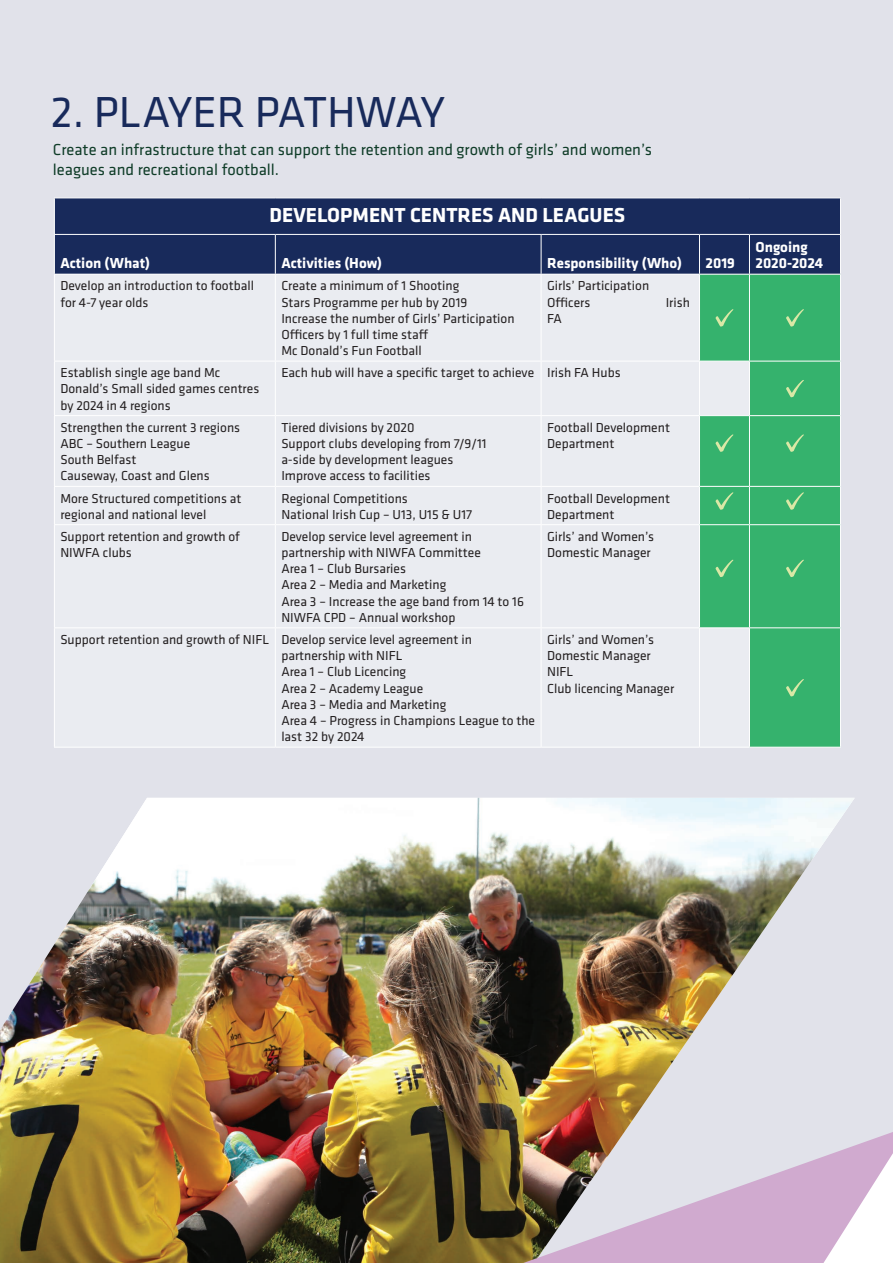
<style>
.page{position:relative;width:893px;height:1263px;background:#e1e2ea}
.page>*{position:absolute;margin:0;border:0;box-sizing:border-box;transform-origin:0 0}
.t1{font:45px "Klavika";color:#182a5b}
.t2{font:700 21px "Klavika";color:#fff}
.t3{font:16.5px/19.5px "Klavika";color:#103d29}
.t4{font:700 15px "Klavika";color:#fff}
.t5{font:13.5px/16.2px "Klavika";color:#231f20}
</style>
<div class="page">
<div style="left:55px;top:199px;width:785px;height:75px;background:#182a5b"></div>
<div style="left:55px;top:275px;width:644px;height:472px;background:#eaecf1"></div>
<svg style="left:700px;top:275px;width:140px;height:456px;background:#4cb97e"></svg>
<hr style="left:54px;top:198px;width:221px;height:1px;background:#fff">
<hr style="left:54px;top:198px;width:1px;height:36px;background:#fff">
<hr style="left:275px;top:198px;width:266px;height:1px;background:#fff">
<hr style="left:541px;top:198px;width:158px;height:1px;background:#fff">
<hr style="left:699px;top:198px;width:50px;height:1px;background:#fff">
<hr style="left:749px;top:198px;width:92px;height:1px;background:#fff">
<hr style="left:840px;top:198px;width:1px;height:36px;background:#fff">
<hr style="left:54px;top:234px;width:221px;height:1px;background:#fff">
<hr style="left:54px;top:235px;width:1px;height:39px;background:#fff">
<hr style="left:275px;top:234px;width:266px;height:1px;background:#fff">
<hr style="left:275px;top:235px;width:1px;height:39px;background:#fff">
<hr style="left:541px;top:234px;width:158px;height:1px;background:#fff">
<hr style="left:541px;top:235px;width:1px;height:39px;background:#fff">
<hr style="left:699px;top:234px;width:50px;height:1px;background:#fff">
<hr style="left:699px;top:235px;width:1px;height:39px;background:#fff">
<hr style="left:749px;top:234px;width:92px;height:1px;background:#fff">
<hr style="left:749px;top:235px;width:1px;height:39px;background:#fff">
<hr style="left:840px;top:235px;width:1px;height:39px;background:#fff">
<hr style="left:54px;top:274px;width:221px;height:1px;background:#fff">
<hr style="left:54px;top:275px;width:1px;height:86px;background:#fff">
<hr style="left:275px;top:274px;width:266px;height:1px;background:#fff">
<hr style="left:275px;top:275px;width:1px;height:86px;background:#fff">
<hr style="left:541px;top:274px;width:158px;height:1px;background:#fff">
<hr style="left:541px;top:275px;width:1px;height:86px;background:#fff">
<hr style="left:699px;top:274px;width:50px;height:1px;background:#fff">
<hr style="left:699px;top:275px;width:1px;height:86px;background:#fff">
<hr style="left:749px;top:274px;width:92px;height:1px;background:#fff">
<hr style="left:749px;top:275px;width:1px;height:86px;background:#fff">
<hr style="left:840px;top:275px;width:1px;height:86px;background:#fff">
<hr style="left:54px;top:361px;width:221px;height:1px;background:#fff">
<hr style="left:54px;top:361px;width:1px;height:54px;background:#fff">
<hr style="left:275px;top:361px;width:266px;height:1px;background:#fff">
<hr style="left:275px;top:361px;width:1px;height:54px;background:#fff">
<hr style="left:541px;top:361px;width:158px;height:1px;background:#fff">
<hr style="left:541px;top:361px;width:1px;height:54px;background:#fff">
<hr style="left:749px;top:361px;width:92px;height:1px;background:#fff">
<hr style="left:840px;top:361px;width:1px;height:54px;background:#fff">
<hr style="left:54px;top:415px;width:221px;height:1px;background:#fff">
<hr style="left:54px;top:416px;width:1px;height:70px;background:#fff">
<hr style="left:275px;top:415px;width:266px;height:1px;background:#fff">
<hr style="left:275px;top:416px;width:1px;height:70px;background:#fff">
<hr style="left:541px;top:415px;width:158px;height:1px;background:#fff">
<hr style="left:541px;top:416px;width:1px;height:70px;background:#fff">
<hr style="left:699px;top:416px;width:1px;height:70px;background:#fff">
<hr style="left:749px;top:415px;width:92px;height:1px;background:#fff">
<hr style="left:749px;top:416px;width:1px;height:70px;background:#fff">
<hr style="left:840px;top:416px;width:1px;height:70px;background:#fff">
<hr style="left:54px;top:486px;width:221px;height:1px;background:#fff">
<hr style="left:54px;top:487px;width:1px;height:37px;background:#fff">
<hr style="left:275px;top:486px;width:266px;height:1px;background:#fff">
<hr style="left:275px;top:487px;width:1px;height:37px;background:#fff">
<hr style="left:541px;top:486px;width:158px;height:1px;background:#fff">
<hr style="left:541px;top:487px;width:1px;height:37px;background:#fff">
<hr style="left:699px;top:486px;width:50px;height:1px;background:#fff">
<hr style="left:699px;top:487px;width:1px;height:37px;background:#fff">
<hr style="left:749px;top:486px;width:92px;height:1px;background:#fff">
<hr style="left:749px;top:487px;width:1px;height:37px;background:#fff">
<hr style="left:840px;top:487px;width:1px;height:37px;background:#fff">
<hr style="left:54px;top:524px;width:221px;height:1px;background:#fff">
<hr style="left:54px;top:525px;width:1px;height:102px;background:#fff">
<hr style="left:275px;top:524px;width:266px;height:1px;background:#fff">
<hr style="left:275px;top:525px;width:1px;height:102px;background:#fff">
<hr style="left:541px;top:524px;width:158px;height:1px;background:#fff">
<hr style="left:541px;top:525px;width:1px;height:102px;background:#fff">
<hr style="left:699px;top:524px;width:50px;height:1px;background:#fff">
<hr style="left:699px;top:525px;width:1px;height:102px;background:#fff">
<hr style="left:749px;top:524px;width:92px;height:1px;background:#fff">
<hr style="left:749px;top:525px;width:1px;height:102px;background:#fff">
<hr style="left:840px;top:525px;width:1px;height:102px;background:#fff">
<hr style="left:54px;top:627px;width:221px;height:1px;background:#fff">
<hr style="left:54px;top:628px;width:1px;height:119px;background:#fff">
<hr style="left:275px;top:627px;width:266px;height:1px;background:#fff">
<hr style="left:275px;top:628px;width:1px;height:119px;background:#fff">
<hr style="left:541px;top:627px;width:158px;height:1px;background:#fff">
<hr style="left:541px;top:628px;width:1px;height:119px;background:#fff">
<hr style="left:749px;top:627px;width:92px;height:1px;background:#fff">
<hr style="left:840px;top:628px;width:1px;height:119px;background:#fff">
<hr style="left:54px;top:747px;width:221px;height:1px;background:#fff">
<hr style="left:275px;top:747px;width:266px;height:1px;background:#fff">
<hr style="left:699px;top:361px;width:50px;height:1px;background:#fff">
<hr style="left:699px;top:361px;width:1px;height:54px;background:#fff">
<hr style="left:749px;top:361px;width:1px;height:54px;background:#fff">
<hr style="left:699px;top:415px;width:50px;height:1px;background:#fff">
<hr style="left:699px;top:627px;width:50px;height:1px;background:#fff">
<hr style="left:699px;top:628px;width:1px;height:119px;background:#fff">
<hr style="left:749px;top:628px;width:1px;height:119px;background:#fff">
<svg style="left:715px;top:309px;width:19px;height:18px"></svg>
<svg style="left:786px;top:309px;width:18px;height:18px"></svg>
<svg style="left:786px;top:380px;width:18px;height:18px"></svg>
<svg style="left:715px;top:434px;width:19px;height:18px"></svg>
<svg style="left:786px;top:434px;width:18px;height:18px"></svg>
<svg style="left:715px;top:492px;width:19px;height:18px"></svg>
<svg style="left:786px;top:492px;width:18px;height:18px"></svg>
<svg style="left:715px;top:559px;width:19px;height:18px"></svg>
<svg style="left:786px;top:559px;width:18px;height:18px"></svg>
<svg style="left:786px;top:679px;width:18px;height:18px"></svg>
<img style="left:0;top:798px;width:407px;height:465px">
<img style="left:407px;top:731px;width:486px;height:532px">
<svg style="left:823px;top:1153px;width:70px;height:110px;background:#e7d4e6"></svg>
<p class="t1" style="left:51px;top:88px;width:396px">2. PLAYER PATHWAY</p>
<p class="t3" style="left:53px;top:141px;width:601px">Create an infrastructure that can support the retention and growth of girls’ and women’s leagues and recreational football.</p>
<p class="t2" style="left:270px;top:204px;width:357px">DEVELOPMENT CENTRES AND LEAGUES</p>
<p class="t4" style="left:60px;top:255px;width:91px">Action (What)</p>
<p class="t4" style="left:281px;top:255px;width:102px">Activities (How)</p>
<p class="t4" style="left:547px;top:255px;width:136px">Responsibility (Who)</p>
<p class="t4" style="left:705px;top:255px;width:31px">2019</p>
<p class="t5" style="left:60px;top:278px;width:195px">Develop an introduction to football for 4-7 year olds</p>
<p class="t5" style="left:281px;top:278px;width:235px">Create a minimum of 1 Shooting<br>Stars Programme per hub by 2019<br>Increase the number of Girls’ Participation Officers by 1 full time staff</p>
<p class="t5" style="left:281px;top:343px;width:142px">Mc Donald’s Fun Football</p>
<p class="t5" style="left:547px;top:278px;width:104px">Girls’ Participation<br>Officers</p>
<p class="t5" style="left:547px;top:310px;width:16px">FA</p>
<p class="t5" style="left:666px;top:294px;width:26px">Irish</p>
<p class="t5" style="left:60px;top:365px;width:200px">Establish single age band Mc<br>Donald’s Small sided games centres by 2024 in 4 regions</p>
<p class="t5" style="left:281px;top:365px;width:254px">Each hub will have a specific target to achieve</p>
<p class="t5" style="left:547px;top:365px;width:75px">Irish FA Hubs</p>
<p class="t5" style="left:60px;top:419px;width:181px">Strengthen the current 3 regions<br>ABC – Southern League</p>
<p class="t5" style="left:60px;top:452px;width:78px">South Belfast</p>
<p class="t5" style="left:60px;top:468px;width:151px">Causeway, Coast and Glens</p>
<p class="t5" style="left:281px;top:419px;width:135px">Tiered divisions by 2020</p>
<p class="t5" style="left:281px;top:436px;width:207px">Support clubs developing from 7/9/11 a-side by development leagues<br>Improve access to facilities</p>
<p class="t5" style="left:547px;top:419px;width:124px">Football Development<br>Department</p>
<p class="t5" style="left:60px;top:490px;width:183px">More Structured competitions at regional and national level</p>
<p class="t5" style="left:281px;top:490px;width:128px">Regional Competitions</p>
<p class="t5" style="left:281px;top:506px;width:192px">National Irish Cup – U13, U15 &amp; U17</p>
<p class="t5" style="left:60px;top:528px;width:181px">Support retention and growth of<br>NIWFA clubs</p>
<p class="t5" style="left:281px;top:528px;width:201px">Develop service level agreement in partnership with NIWFA Committee</p>
<p class="t5" style="left:281px;top:561px;width:126px">Area 1 – Club Bursaries</p>
<p class="t5" style="left:281px;top:577px;width:167px">Area 2 – Media and Marketing</p>
<p class="t5" style="left:281px;top:593px;width:244px">Area 3 – Increase the age band from 14 to 16<br>NIWFA CPD – Annual workshop</p>
<p class="t5" style="left:60px;top:632px;width:210px">Support retention and growth of NIFL</p>
<p class="t5" style="left:281px;top:632px;width:192px">Develop service level agreement in partnership with NIFL</p>
<p class="t5" style="left:281px;top:664px;width:126px">Area 1 – Club Licencing</p>
<p class="t5" style="left:281px;top:680px;width:255px">Area 2 – Academy League<br>Area 3 – Media and Marketing<br>Area 4 – Progress in Champions League to the last 32 by 2024</p>
<p class="t5" style="left:547px;top:490px;width:124px">Football Development<br>Department</p>
<p class="t5" style="left:547px;top:528px;width:108px">Girls’ and Women’s<br>Domestic Manager</p>
<p class="t5" style="left:547px;top:632px;width:108px">Girls’ and Women’s<br>Domestic Manager</p>
<p class="t5" style="left:547px;top:664px;width:28px">NIFL</p>
<p class="t5" style="left:547px;top:680px;width:129px">Club licencing Manager</p>
<p class="t4" style="left:755px;top:238px;width:54px">Ongoing</p>
<p class="t4" style="left:755px;top:255px;width:69px">2020-2024</p>
</div>
